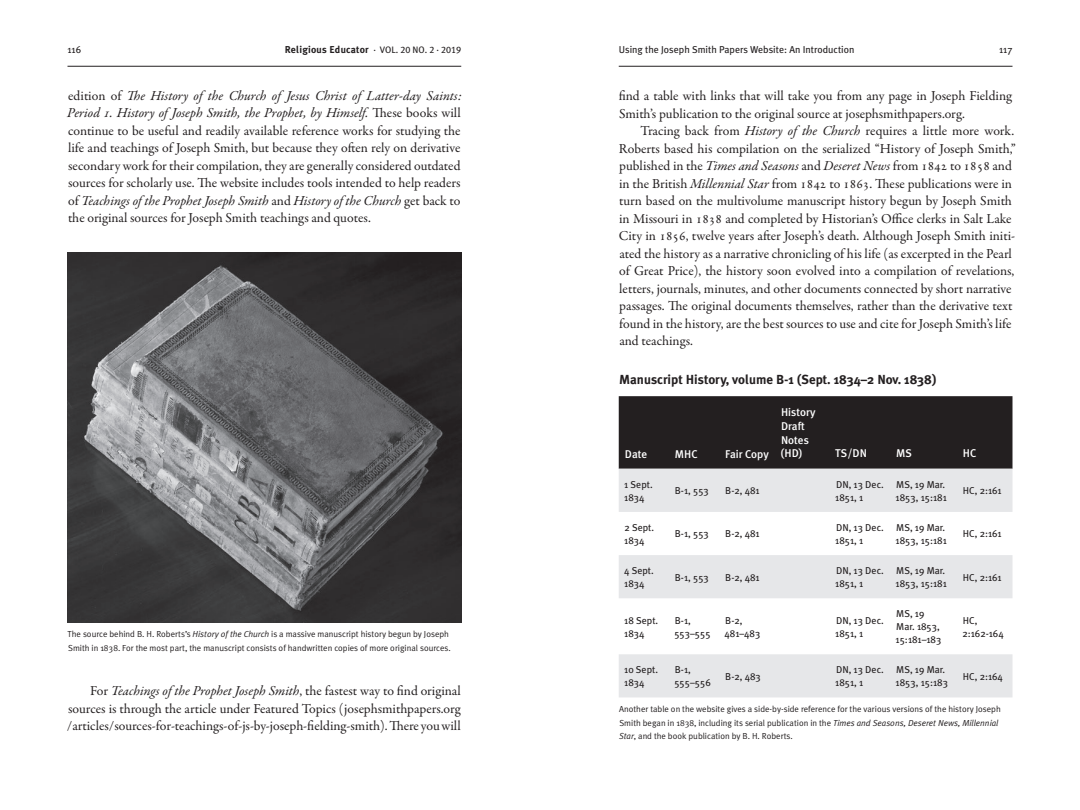
<style>
.page{position:relative;width:1080px;height:810px;background:#fff}
.page>*{position:absolute;margin:0;border:0;box-sizing:border-box;transform-origin:0 0}
.t1{font:13.75px/17.5px "Garamond Premr Pro";color:#231f20;text-align:justify}
.t2{font:700 13.12px "Meta Plus";color:#231f20}
.t3{font:500 11.25px/13.8px "Meta Plus";color:#fff}
.t4{font:10px/12.8px "Meta Plus";color:#231f20}
.t5{font:700 10px "Meta Plus";letter-spacing:.02em;color:#231f20}
.t6{font:8.75px/13.8px "Meta Plus Normal";color:#231f20}
.s1{font-family:"Meta Plus Book Caps";font-weight:400;font-size:9.38px}
.s2{font-style:italic}
</style>
<div class="page">
<hr style="left:68px;top:66px;width:393px;height:1px;background:#231f20">
<hr style="left:619px;top:66px;width:393px;height:1px;background:#231f20">
<img style="left:68px;top:253px;width:393px;height:369px">
<div style="left:619px;top:396px;width:393px;height:73px;background:#231f20"></div>
<svg style="left:619px;top:469px;width:393px;height:228px;fill:#e6e7e9"></svg>
<p class="t4" style="left:68px;top:43px;width:15px">116</p>
<p class="t5" style="left:285px;top:44px;width:178px">Religious Educator <span class="s1">· VOL. 20 NO. 2 · 2019</span></p>
<p class="t4" style="left:619px;top:43px;width:237px">Using the Joseph Smith Papers Website: An Introduction</p>
<p class="t4" style="left:999px;top:43px;width:15px">117</p>
<p class="t1" style="left:67px;top:87px;width:396px">edition of <span class="s2">The History of the Church of Jesus Christ of Latter-day Saints:<br>Period 1. History of Joseph Smith, the Prophet, by Himself.</span> These books will continue to be useful and readily available reference works for studying the life and teachings of Joseph Smith, but because they often rely on derivative secondary work for their compilation, they are generally considered outdated sources for scholarly use. The website includes tools intended to help readers of <span class="s2">Teachings of the Prophet Joseph Smith</span> and <span class="s2">History of the Church</span> get back to the original sources for Joseph Smith teachings and quotes.</p>
<p class="t1" style="left:619px;top:87px;width:394px">find a table with links that will take you from any page in Joseph Fielding<br>Smith’s publication to the original source at josephsmithpapers.org.</p>
<p class="t1" style="left:619px;top:122px;width:399px;text-align:left;text-indent:22px">Tracing back from <span class="s2">History of the Church</span> requires a little more work.<br>Roberts based his compilation on the serialized “History of Joseph Smith,” published in the <span class="s2">Times and Seasons</span> and <span class="s2">Deseret News</span> from 1842 to 1858 and in the British <span class="s2">Millennial Star</span> from 1842 to 1863. These publications were in turn based on the multivolume manuscript history begun by Joseph Smith in Missouri in 1838 and completed by Historian’s Office clerks in Salt Lake City in 1856, twelve years after Joseph’s death. Although Joseph Smith initi&shy;ated the history as a narrative chronicling of his life (as excerpted in the Pearl of Great Price), the history soon evolved into a compilation of revelations, letters, journals, minutes, and other documents connected by short narrative passages. The original documents themselves, rather than the derivative text found in the history, are the best sources to use and cite for Joseph Smith’s life and teachings.</p>
<p class="t2" style="left:619px;top:372px;width:319px">Manuscript History, volume B-1 (Sept. 1834–2 Nov. 1838)</p>
<p class="t6" style="left:68px;top:627px;width:385px">The source behind B. H. Roberts’s <span class="s2">History of the Church</span> is a massive manuscript history begun by Joseph<br>Smith in 1838. For the most part, the manuscript consists of handwritten copies of more original sources.</p>
<p class="t1" style="left:67px;top:682px;width:395px;text-indent:23px">For <span class="s2">Teachings of the Prophet Joseph Smith</span>, the fastest way to find original sources is through the article under Featured Topics (josephsmithpapers.org /articles/sources-for-teachings-of-js-by-joseph-fielding-smith). There you will</p>
<p class="t3" style="left:625px;top:447px;width:24px">Date</p>
<p class="t3" style="left:675px;top:447px;width:24px">MHC</p>
<p class="t3" style="left:725px;top:447px;width:45px">Fair Copy</p>
<p class="t3" style="left:781px;top:405px;width:37px">History<br>Draft<br>Notes (HD)</p>
<p class="t3" style="left:835px;top:447px;width:33px">TS/DN</p>
<p class="t3" style="left:896px;top:447px;width:17px">MS</p>
<p class="t3" style="left:963px;top:447px;width:15px">HC</p>
<p class="t4" style="left:624px;top:478px;width:30px">1 Sept.<br>1834</p>
<p class="t4" style="left:675px;top:484px;width:35px">B-1, 553</p>
<p class="t4" style="left:725px;top:484px;width:36px">B-2, 481</p>
<p class="t4" style="left:835px;top:478px;width:50px">DN, 13 Dec.<br>1851, 1</p>
<p class="t4" style="left:896px;top:478px;width:53px">MS, 19 Mar.<br>1853, 15:181</p>
<p class="t4" style="left:963px;top:484px;width:40px">HC, 2:161</p>
<p class="t4" style="left:624px;top:521px;width:31px">2 Sept.<br>1834</p>
<p class="t4" style="left:675px;top:528px;width:35px">B-1, 553</p>
<p class="t4" style="left:725px;top:528px;width:36px">B-2, 481</p>
<p class="t4" style="left:835px;top:521px;width:50px">DN, 13 Dec.<br>1851, 1</p>
<p class="t4" style="left:896px;top:521px;width:53px">MS, 19 Mar.<br>1853, 15:181</p>
<p class="t4" style="left:963px;top:527px;width:40px">HC, 2:161</p>
<p class="t4" style="left:624px;top:564px;width:31px">4 Sept.<br>1834</p>
<p class="t4" style="left:675px;top:571px;width:35px">B-1, 553</p>
<p class="t4" style="left:725px;top:571px;width:36px">B-2, 481</p>
<p class="t4" style="left:835px;top:564px;width:50px">DN, 13 Dec.<br>1851, 1</p>
<p class="t4" style="left:896px;top:564px;width:53px">MS, 19 Mar.<br>1853, 15:181</p>
<p class="t4" style="left:963px;top:571px;width:40px">HC, 2:161</p>
<p class="t4" style="left:624px;top:614px;width:35px">18 Sept.<br>1834</p>
<p class="t4" style="left:674px;top:614px;width:38px">B-1,<br>553–555</p>
<p class="t4" style="left:724px;top:614px;width:37px">B-2,<br>481–483</p>
<p class="t4" style="left:835px;top:614px;width:50px">DN, 13 Dec.<br>1851, 1</p>
<p class="t4" style="left:896px;top:607px;width:47px">MS, 19<br>Mar. 1853,<br>15:181–183</p>
<p class="t4" style="left:962px;top:614px;width:43px">HC,<br>2:162-164</p>
<p class="t4" style="left:624px;top:663px;width:35px">10 Sept.<br>1834</p>
<p class="t4" style="left:674px;top:663px;width:38px">B-1,<br>555–556</p>
<p class="t4" style="left:725px;top:670px;width:37px">B-2, 483</p>
<p class="t4" style="left:835px;top:663px;width:50px">DN, 13 Dec.<br>1851, 1</p>
<p class="t4" style="left:896px;top:663px;width:54px">MS, 19 Mar.<br>1853, 15:183</p>
<p class="t4" style="left:963px;top:670px;width:42px">HC, 2:164</p>
<p class="t6" style="left:619px;top:702px;width:383px">Another table on the website gives a side-by-side reference for the various versions of the history Joseph<br>Smith began in 1838, including its serial publication in the <span class="s2">Times and Seasons, Deseret News, Millennial<br>Star</span>, and the book publication by B. H. Roberts.</p>
</div>
